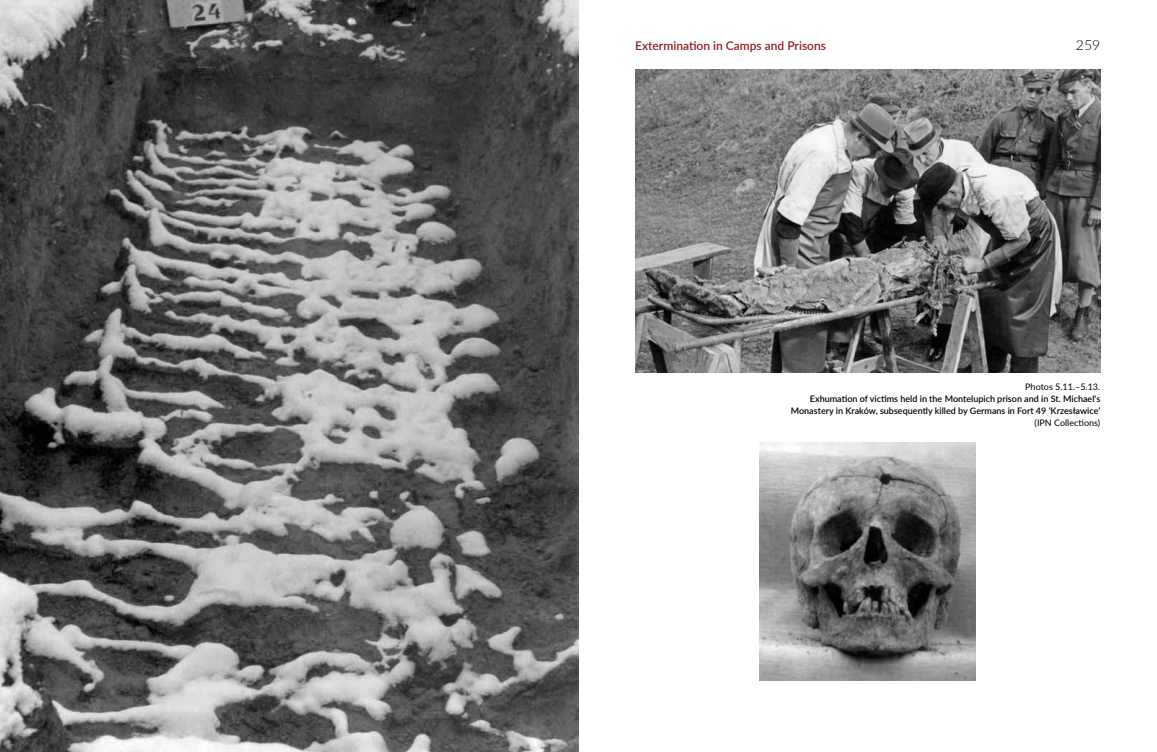
<style>
.page{position:relative;width:1157px;height:752px;background:#fff}
.page>*{position:absolute;margin:0;border:0;box-sizing:border-box;transform-origin:0 0}
.t1{font:300 14px "Lato";color:#000}
.t2{font:600 12px "Lato";color:#8d1f24}
.t3{font:600 9px/12px "Lato";color:#000;text-align:right}
.t4{font:9px "Lato";color:#000}
</style>
<div class="page">
<img style="left:0;top:0;width:578px;height:751px">
<img style="left:635px;top:69px;width:465px;height:303px">
<img style="left:760px;top:442px;width:215px;height:238px">
<h2 class="t2" style="left:635px;top:37px;width:192px">Extermination in Camps and Prisons</h2>
<h1 class="t1" style="left:1075px;top:35px;width:26px">259</h1>
<p class="t4" style="left:1025px;top:380px;width:76px">Photos 5.11.–5.13.</p>
<p class="t3" style="left:791px;top:392px;width:311px">Exhumation of victims held in the Montelupich prison and in St. Michael's<br>Monastery in Kraków, subsequently killed by Germans in Fort 49 ‘Krzesławice’</p>
<p class="t4" style="left:1034px;top:416px;width:67px">(IPN Collections)</p>
</div>
